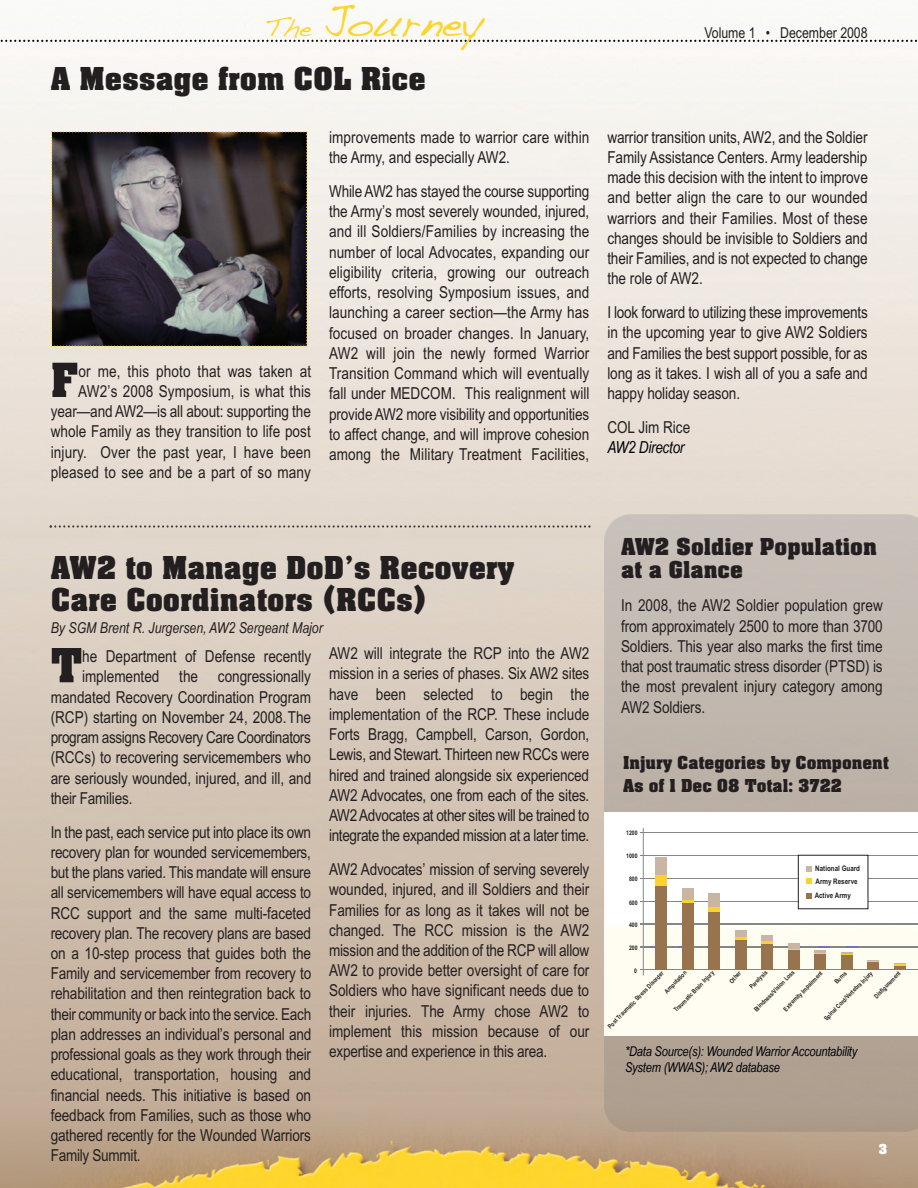
<style>
.page{position:relative;width:918px;height:1188px;background:#fff}
.page>*{position:absolute;margin:0;border:0;box-sizing:border-box;transform-origin:0 0}
.t1{font:51.45px "Aachen Bold Plain";color:#231f20}
.t2{font:42px "Handwriting Dakota";color:#ffd42c}
.t3{font:34.5px/31.5px "Aachen Bold Plain";color:#231f20}
.t4{font:25.5px/22.5px "Aachen Bold Plain";color:#231f20}
.t5{font:19.5px/22.5px "Aachen Bold Plain";color:#231f20}
.t6{font:16.5px/20.2px "Arial Narrow";color:#231f20;text-align:justify}
.t7{font:16.5px "Arial Narrow";letter-spacing:-.02em;color:#231f20}
.t8{font:italic 16.5px "Arial Narrow";letter-spacing:-.015em;color:#010209}
.t9{font:italic 15px "Arial Narrow";color:#231f20}
.t10{font:15px "Arial Narrow";color:#231f20}
.t11{font:15px "Aachen Bold Plain";color:#fff}
.t12{font:italic 13.5px/16.2px "Arial Narrow";letter-spacing:-.015em;color:#010209}
.t13{font:700 7.65px/12.6px "Arial Narrow";color:#231f20}
.t14{font:700 6.3px "Arial Narrow";color:#231f20}
.s1{font-size:25.5px}
</style>
<div class="page">
<img style="left:0;top:10px;width:918px;height:1178px">
<img style="left:604px;top:514px;width:314px;height:618px">
<svg style="left:0;top:40px;width:918px;height:2px"></svg>
<svg style="left:51px;top:131px;width:256px;height:216px;background:#464243"></svg>
<svg style="left:50px;top:525px;width:540px;height:3px;background:#b5ada7"></svg>
<img style="left:604px;top:812px;width:314px;height:223px">
<img style="left:640px;top:924px;width:278px;height:1px">
<img style="left:640px;top:878px;width:278px;height:1px">
<img style="left:640px;top:855px;width:278px;height:1px">
<img style="left:640px;top:832px;width:278px;height:1px">
<img style="left:640px;top:901px;width:278px;height:1px">
<img style="left:640px;top:947px;width:278px;height:1px">
<img style="left:640px;top:970px;width:278px;height:1px">
<div style="left:788px;top:950px;width:11px;height:20px;background:#97734e"></div>
<svg style="left:788px;top:948px;width:11px;height:2px"></svg>
<div style="left:788px;top:943px;width:11px;height:5px;background:#c8b5a2"></div>
<div style="left:815px;top:954px;width:11px;height:16px;background:#97734e"></div>
<svg style="left:815px;top:950px;width:11px;height:4px"></svg>
<div style="left:841px;top:955px;width:11px;height:15px;background:#97734e"></div>
<svg style="left:841px;top:952px;width:11px;height:3px"></svg>
<div style="left:868px;top:962px;width:11px;height:8px;background:#97734e"></div>
<svg style="left:868px;top:960px;width:11px;height:2px"></svg>
<div style="left:894px;top:965px;width:11px;height:5px;background:#97734e"></div>
<svg style="left:894px;top:963px;width:11px;height:2px"></svg>
<div style="left:709px;top:912px;width:11px;height:58px;background:#97734e"></div>
<div style="left:709px;top:906px;width:11px;height:6px;background:#fcd32d"></div>
<div style="left:709px;top:894px;width:11px;height:13px;background:#c8b5a2"></div>
<div style="left:682px;top:903px;width:11px;height:67px;background:#97734e"></div>
<svg style="left:682px;top:899px;width:11px;height:4px"></svg>
<div style="left:682px;top:888px;width:11px;height:11px;background:#c8b5a2"></div>
<div style="left:656px;top:885px;width:11px;height:85px;background:#97734e"></div>
<div style="left:656px;top:857px;width:11px;height:18px;background:#c8b5a2"></div>
<div style="left:656px;top:875px;width:11px;height:10px;background:#fcd32d"></div>
<div style="left:762px;top:944px;width:11px;height:26px;background:#97734e"></div>
<svg style="left:762px;top:941px;width:11px;height:3px"></svg>
<div style="left:762px;top:935px;width:11px;height:6px;background:#c8b5a2"></div>
<div style="left:735px;top:939px;width:11px;height:31px;background:#97734e"></div>
<svg style="left:735px;top:937px;width:11px;height:2px"></svg>
<div style="left:735px;top:931px;width:11px;height:6px;background:#c8b5a2"></div>
<div style="left:798px;top:855px;width:70px;height:54px;background:#fff"></div>
<div style="left:798px;top:855px;width:70px;height:54px;border:1px solid #231f20"></div>
<svg style="left:807px;top:866px;width:5px;height:5px"></svg>
<svg style="left:807px;top:878px;width:5px;height:6px"></svg>
<svg style="left:807px;top:893px;width:5px;height:5px"></svg>
<hr style="left:643px;top:828px;width:1px;height:147px;background:#868686">
<h2 class="t2" style="left:265px;top:-9px;width:219px"><span class="s1">The</span> Journey</h2>
<h3 class="t3" style="left:51px;top:66px;width:376px">A Message from COL Rice</h3>
<h1 class="t1" style="left:51px;top:363px;width:29px">F</h1>
<p class="t6" style="left:51px;top:362px;width:262px;text-align:right">or me, this photo that was taken at AW2’s 2008 Symposium, is what this year—and AW2—is all about: supporting the whole Family as they transition to life post injury. Over the past year, I have been pleased to see and be a part of so many</p>
<p class="t6" style="left:329px;top:128px;width:262px">improvements made to warrior care within the Army, and especially AW2.</p>
<p class="t6" style="left:329px;top:182px;width:262px">While AW2 has stayed the course supporting the Army’s most severely wounded, injured, and ill Soldiers/Families by increasing the number of local Advocates, expanding our eligibility criteria, growing our outreach efforts, resolving Symposium issues, and launching a career section—the Army has focused on broader changes. In January, AW2 will join the newly formed Warrior Transition Command which will eventually fall under MEDCOM. This realignment will provide AW2 more visibility and opportunities to affect change, and will improve cohesion among the Military Treatment Facilities,</p>
<p class="t10" style="left:704px;top:27px;width:165px">Volume 1 • December 2008</p>
<p class="t6" style="left:607px;top:128px;width:262px">warrior transition units, AW2, and the Soldier Family Assistance Centers. Army leadership made this decision with the intent to improve and better align the care to our wounded warriors and their Families. Most of these changes should be invisible to Soldiers and their Families, and is not expected to change the role of AW2.</p>
<p class="t6" style="left:607px;top:304px;width:262px">I look forward to utilizing these improvements in the upcoming year to give AW2 Soldiers and Families the best support possible, for as long as it takes. I wish all of you a safe and happy holiday season.</p>
<p class="t6" style="left:607px;top:419px;width:84px">COL Jim Rice</p>
<p class="t8" style="left:607px;top:438px;width:79px">AW2 Director</p>
<h3 class="t3" style="left:51px;top:555px;width:465px">AW2 to Manage DoD’s Recovery<br>Care Coordinators (RCCs)</h3>
<p class="t9" style="left:51px;top:619px;width:274px">By SGM Brent R. Jurgersen, AW2 Sergeant Major</p>
<h1 class="t1" style="left:51px;top:648px;width:33px">T</h1>
<p class="t6" style="left:82px;top:648px;width:230px">he Department of Defense recently</p>
<p class="t6" style="left:82px;top:668px;width:230px">implemented the congressionally</p>
<p class="t6" style="left:51px;top:688px;width:262px">mandated Recovery Coordination Program</p>
<p class="t6" style="left:51px;top:708px;width:262px">(RCP) starting on November 24, 2008.The</p>
<p class="t7" style="left:51px;top:731px;width:262px">program assigns Recovery Care Coordinators</p>
<p class="t6" style="left:51px;top:749px;width:262px">(RCCs) to recovering servicemembers who</p>
<p class="t6" style="left:51px;top:769px;width:262px">are seriously wounded, injured, and ill, and</p>
<p class="t6" style="left:51px;top:789px;width:83px">their Families.</p>
<p class="t6" style="left:51px;top:823px;width:262px">In the past, each service put into place its own recovery plan for wounded servicemembers, but the plans varied. This mandate will ensure all servicemembers will have equal access to RCC support and the same multi-faceted recovery plan. The recovery plans are based on a 10-step process that guides both the Family and servicemember from recovery to rehabilitation and then reintegration back to their community or back into the service. Each plan addresses an individual’s personal and professional goals as they work through their educational, transportation, housing and financial needs. This initiative is based on feedback from Families, such as those who gathered recently for the Wounded Warriors Family Summit.</p>
<p class="t6" style="left:329px;top:645px;width:262px">AW2 will integrate the RCP into the AW2 mission in a series of phases. Six AW2 sites have been selected to begin the implementation of the RCP. These include Forts Bragg, Campbell, Carson, Gordon, Lewis, and Stewart. Thirteen new RCCs were hired and trained alongside six experienced AW2 Advocates, one from each of the sites.<br>AW2 Advocates at other sites will be trained to integrate the expanded mission at a later time.</p>
<p class="t6" style="left:329px;top:861px;width:262px">AW2 Advocates’ mission of serving severely wounded, injured, and ill Soldiers and their Families for as long as it takes will not be changed. The RCC mission is the AW2 mission and the addition of the RCP will allow AW2 to provide better oversight of care for Soldiers who have significant needs due to their injuries. The Army chose AW2 to implement this mission because of our expertise and experience in this area.</p>
<h3 class="t4" style="left:621px;top:538px;width:257px">AW2 Soldier Population at a Glance</h3>
<p class="t6" style="left:621px;top:597px;width:263px">In 2008, the AW2 Soldier population grew from approximately 2500 to more than 3700<br>Soldiers. This year also marks the first time that post traumatic stress disorder (PTSD) is the most prevalent injury category among AW2 Soldiers.</p>
<p class="t5" style="left:623px;top:753px;width:267px">Injury Categories by Component<br>As of 1 Dec 08 Total: 3722</p>
<p class="t14" style="left:626px;top:828px;width:13px">1200</p>
<p class="t14" style="left:626px;top:851px;width:13px">1000</p>
<p class="t13" style="left:815px;top:862px;width:46px">National Guard<br>Army Reserve</p>
<p class="t13" style="left:815px;top:889px;width:38px">Active Army</p>
<p class="t14" style="left:629px;top:874px;width:10px">800</p>
<p class="t14" style="left:629px;top:898px;width:10px">600</p>
<p class="t14" style="left:629px;top:920px;width:10px">400</p>
<p class="t14" style="left:629px;top:943px;width:10px">200</p>
<p class="t14" style="left:634px;top:966px;width:4px">0</p>
<p class="t14" style="left:606px;top:1024px;width:78px;rotate:-46deg">Post Traumatic Stress Disorder</p>
<p class="t14" style="left:662px;top:989px;width:30px;rotate:-46deg">Amputation</p>
<p class="t14" style="left:672px;top:1007px;width:56px;rotate:-46deg">Traumatic Brain Injury</p>
<p class="t14" style="left:752px;top:1007px;width:57px;rotate:-46deg">Blindness/Vision Loss</p>
<p class="t14" style="left:822px;top:1016px;width:68px;rotate:-46deg">Spinal Cord/Vertebra Injury</p>
<p class="t14" style="left:872px;top:994px;width:36px;rotate:-46deg">Disfigurement</p>
<p class="t14" style="left:781px;top:1007px;width:54px;rotate:-46deg">Extremity Impairment</p>
<p class="t14" style="left:832px;top:979px;width:16px;rotate:-46deg">Burns</p>
<p class="t14" style="left:747px;top:984px;width:24px;rotate:-46deg">Parelysis</p>
<p class="t14" style="left:727px;top:979px;width:15px;rotate:-46deg">Other</p>
<p class="t12" style="left:625px;top:1043px;width:234px">*Data Source(s): Wounded Warrior Accountability<br>System (WWAS); AW2 database</p>
<p class="t11" style="left:879px;top:1144px;width:10px">3</p>
</div>
